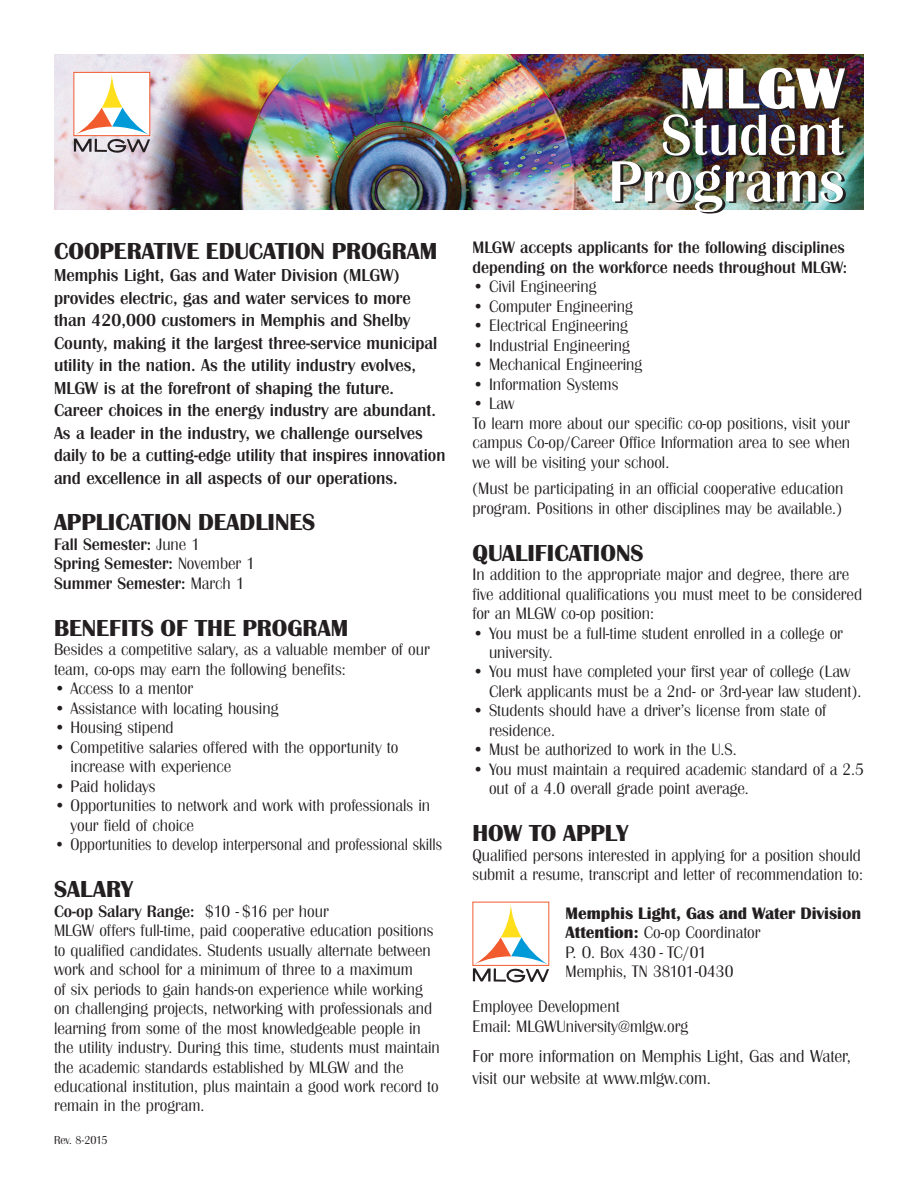
<style>
.page{position:relative;width:918px;height:1188px;background:#fff}
.page>*{position:absolute;margin:0;border:0;box-sizing:border-box;transform-origin:0 0}
.t1{font:500 60px/46.5px "Britannic T";color:#fff;text-align:right}
.t2{font:60px "Britannic D Ultr";color:#fff}
.t3{font:700 24px "Britannic T";color:#231f20}
.t4{font:500 18px/22.5px "Britannic T";color:#231f20}
.t5{font:18px/21.6px "Britannic T Ligh";color:#231f20}
.t6{font:17.25px/19.5px "Britannic T Ligh";color:#231f20}
.t7{font:500 17.25px/19.5px "Britannic T";color:#231f20}
.t8{font:17.25px "Britannic T Ligh";color:#231f20;scale:.95 1}
.t9{font:700 17.25px "Britannic T";color:#231f20}
.t10{font:12px "Britannic T Ligh";letter-spacing:-.015em;color:#231f20}
.s1{font-family:"Britannic T Ligh";font-weight:400}
.s2{font-family:"Britannic T";font-weight:700}
</style>
<div class="page">
<img style="left:54px;top:54px;width:810px;height:156px">
<svg style="left:473px;top:903px;width:76px;height:79px"></svg>
<svg style="left:74px;top:73px;width:76px;height:80px"></svg>
<h2 class="t3" style="left:54px;top:237px;width:385px">COOPERATIVE EDUCATION PROGRAM</h2>
<p class="t4" style="left:54px;top:264px;width:393px">Memphis Light, Gas and Water Division (MLGW) provides electric, gas and water services to more than 420,000 customers in Memphis and Shelby County, making it the largest three-service municipal utility in the nation. As the utility industry evolves, MLGW is at the forefront of shaping the future.<br>Career choices in the energy industry are abundant.<br>As a leader in the industry, we challenge ourselves daily to be a cutting-edge utility that inspires innovation and excellence in all aspects of our operations.</p>
<h2 class="t3" style="left:54px;top:509px;width:263px">APPLICATION DEADLINES</h2>
<p class="t7" style="left:54px;top:534px;width:203px">Fall Semester: <span class="s1">June 1<br></span>Spring Semester: <span class="s1">November 1<br></span>Summer Semester: <span class="s1">March 1</span></p>
<h2 class="t3" style="left:54px;top:614px;width:296px">BENEFITS OF THE PROGRAM</h2>
<p class="t6" style="left:54px;top:640px;width:377px">Besides a competitive salary, as a valuable member of our team, co-ops may earn the following benefits:</p>
<p class="t6" style="left:54px;top:679px;width:141px">• Access to a mentor</p>
<p class="t6" style="left:54px;top:698px;width:226px">• Assistance with locating housing</p>
<p class="t6" style="left:54px;top:718px;width:121px">• Housing stipend</p>
<p class="t6" style="left:71px;top:737px;width:329px;text-indent:-17px">• Competitive salaries offered with the opportunity to increase with experience</p>
<p class="t6" style="left:54px;top:776px;width:103px">• Paid holidays</p>
<p class="t6" style="left:71px;top:796px;width:361px;text-indent:-17px">• Opportunities to network and work with professionals in your field of choice</p>
<p class="t8" style="left:54px;top:835px;width:410px">• Opportunities to develop interpersonal and professional skills</p>
<h2 class="t3" style="left:54px;top:876px;width:81px">SALARY</h2>
<p class="t7" style="left:54px;top:901px;width:276px">Co-op Salary Range: <span class="s1">$10 - $16 per hour</span></p>
<p class="t6" style="left:54px;top:920px;width:387px">MLGW offers full-time, paid cooperative education positions to qualified candidates. Students usually alternate between work and school for a minimum of three to a maximum<br>of six periods to gain hands-on experience while working on challenging projects, networking with professionals and learning from some of the most knowledgeable people in the utility industry. During this time, students must maintain the academic standards established by MLGW and the educational institution, plus maintain a good work record to remain in the program.</p>
<p class="t10" style="left:54px;top:1133px;width:55px">Rev. 8-2015</p>
<h1 class="t2" style="left:680px;top:54px;width:166px">MLGW</h1>
<h1 class="t1" style="left:608px;top:112px;width:238px">Student<br>Programs</h1>
<p class="t7" style="left:473px;top:238px;width:376px">MLGW accepts applicants for the following disciplines depending on the workforce needs throughout MLGW:</p>
<p class="t6" style="left:473px;top:277px;width:126px">• Civil Engineering</p>
<p class="t6" style="left:473px;top:296px;width:162px">• Computer Engineering</p>
<p class="t6" style="left:473px;top:316px;width:157px">• Electrical Engineering</p>
<p class="t6" style="left:473px;top:335px;width:159px">• Industrial Engineering</p>
<p class="t6" style="left:473px;top:355px;width:171px">• Mechanical Engineering</p>
<p class="t6" style="left:473px;top:374px;width:147px">• Information Systems</p>
<p class="t6" style="left:473px;top:394px;width:379px">• Law<br>To learn more about our specific co-op positions, visit your campus Co-op/Career Office Information area to see when we will be visiting your school.</p>
<p class="t6" style="left:473px;top:478px;width:372px">(Must be participating in an official cooperative education program. Positions in other disciplines may be available.)</p>
<h2 class="t3" style="left:472px;top:539px;width:173px">QUALIFICATIONS</h2>
<p class="t6" style="left:472px;top:564px;width:391px">In addition to the appropriate major and degree, there are five additional qualifications you must meet to be considered for an MLGW co-op position:</p>
<p class="t6" style="left:489px;top:623px;width:355px;text-indent:-17px">• You must be a full-time student enrolled in a college or university.</p>
<p class="t6" style="left:489px;top:662px;width:374px;text-indent:-17px">• You must have completed your first year of college (Law<br>Clerk applicants must be a 2nd- or 3rd-year law student).</p>
<p class="t6" style="left:489px;top:701px;width:339px;text-indent:-17px">• Students should have a driver’s license from state of residence.</p>
<p class="t6" style="left:472px;top:740px;width:266px">• Must be authorized to work in the U.S.</p>
<p class="t6" style="left:489px;top:759px;width:377px;text-indent:-17px">• You must maintain a required academic standard of a 2.5 out of a 4.0 overall grade point average.</p>
<h2 class="t3" style="left:472px;top:820px;width:157px">HOW TO APPLY</h2>
<p class="t6" style="left:472px;top:845px;width:392px">Qualified persons interested in applying for a position should submit a resume, transcript and letter of recommendation to:</p>
<p class="t9" style="left:566px;top:903px;width:297px">Memphis Light, Gas and Water Division</p>
<p class="t6" style="left:566px;top:922px;width:197px"><span class="s2">Attention:</span> Co-op Coordinator<br>P. O. Box 430 - TC/01<br>Memphis, TN 38101-0430</p>
<p class="t6" style="left:473px;top:997px;width:217px">Employee Development<br>Email: MLGWUniversity@mlgw.org</p>
<p class="t5" style="left:472px;top:1046px;width:380px">For more information on Memphis Light, Gas and Water, visit our website at www.mlgw.com.</p>
</div>
